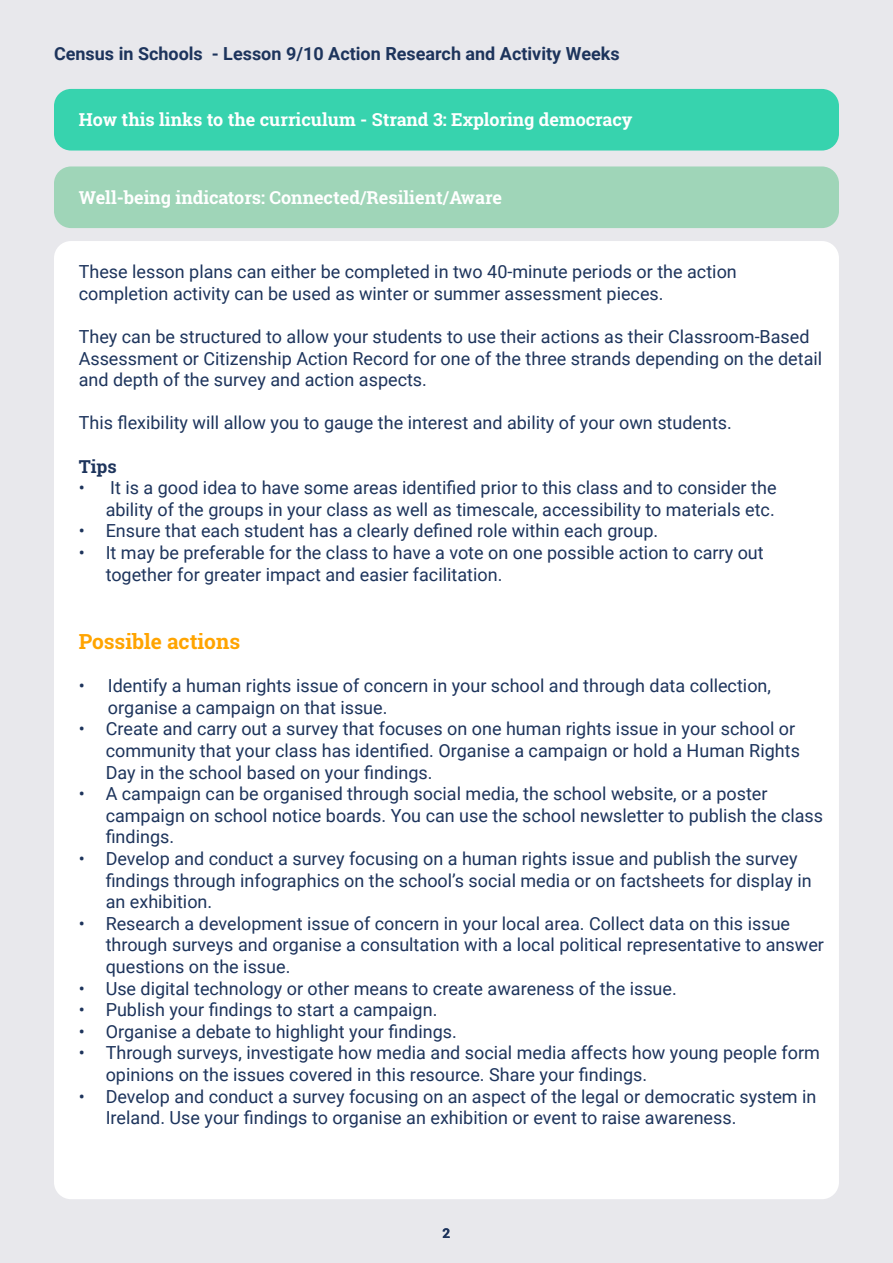
<style>
.page{position:relative;width:893px;height:1263px;background:#e8e8ec}
.page>*{position:absolute;margin:0;border:0;box-sizing:border-box;transform-origin:0 0}
.t1{font:700 21px "Roboto Slab";color:#ffa400}
.t2{font:18px/21.6px "Roboto";color:#1d345c}
.t3{font:700 18px "Roboto Slab";color:#fff}
.t4{font:700 18px "Roboto";color:#1d345c}
.t5{font:700 18px "Roboto Slab";color:#1d345c}
.t6{font:700 13.5px "Roboto";color:#1d345c}
</style>
<div class="page">
<div style="left:54px;top:89px;width:785px;height:62px;background:#37d3ae;border-radius:17px"></div>
<div style="left:54px;top:166px;width:785px;height:62px;background:#9fd5b8;border-radius:17px"></div>
<div style="left:54px;top:241px;width:785px;height:958px;background:#fff;border-radius:17px"></div>
<p class="t4" style="left:54px;top:41px;width:567px">Census in Schools - Lesson 9/10 Action Research and Activity Weeks</p>
<p class="t3" style="left:79px;top:107px;width:555px">How this links to the curriculum - Strand 3: Exploring democracy</p>
<p class="t3" style="left:79px;top:185px;width:425px">Well-being indicators: Connected/Resilient/Aware</p>
<p class="t2" style="left:79px;top:260px;width:660px">These lesson plans can either be completed in two 40-minute periods or the action completion activity can be used as winter or summer assessment pieces.</p>
<p class="t2" style="left:79px;top:325px;width:745px">They can be structured to allow your students to use their actions as their Classroom-Based<br>Assessment or Citizenship Action Record for one of the three strands depending on the detail and depth of the survey and action aspects.</p>
<p class="t2" style="left:79px;top:411px;width:655px">This flexibility will allow you to gauge the interest and ability of your own students.</p>
<p class="t5" style="left:79px;top:454px;width:40px">Tips</p>
<p class="t2" style="left:79px;top:476px;width:699px;text-align:right">• It is a good idea to have some areas identified prior to this class and to consider the ability of the groups in your class as well as timescale, accessibility to materials etc.</p>
<p class="t2" style="left:79px;top:519px;width:581px">• Ensure that each student has a clearly defined role within each group.</p>
<p class="t2" style="left:106px;top:541px;width:660px;text-indent:-27px">• It may be preferable for the class to have a vote on one possible action to carry out together for greater impact and easier facilitation.</p>
<p class="t1" style="left:79px;top:627px;width:163px">Possible actions</p>
<p class="t2" style="left:108px;top:674px;width:665px;text-indent:-29px">• Identify a human rights issue of concern in your school and through data collection, organise a campaign on that issue.</p>
<p class="t2" style="left:106px;top:717px;width:696px;text-indent:-27px">• Create and carry out a survey that focuses on one human rights issue in your school or community that your class has identified. Organise a campaign or hold a Human Rights<br>Day in the school based on your findings.</p>
<p class="t2" style="left:106px;top:782px;width:719px;text-indent:-27px">• A campaign can be organised through social media, the school website, or a poster campaign on school notice boards. You can use the school newsletter to publish the class findings.</p>
<p class="t2" style="left:106px;top:847px;width:708px;text-indent:-27px">• Develop and conduct a survey focusing on a human rights issue and publish the survey findings through infographics on the school’s social media or on factsheets for display in an exhibition.</p>
<p class="t2" style="left:106px;top:912px;width:720px;text-indent:-27px">• Research a development issue of concern in your local area. Collect data on this issue through surveys and organise a consultation with a local political representative to answer questions on the issue.</p>
<p class="t2" style="left:79px;top:977px;width:600px">• Use digital technology or other means to create awareness of the issue.</p>
<p class="t2" style="left:79px;top:998px;width:360px">• Publish your findings to start a campaign.</p>
<p class="t2" style="left:79px;top:1020px;width:380px">• Organise a debate to highlight your findings.</p>
<p class="t2" style="left:106px;top:1041px;width:716px;text-indent:-27px">• Through surveys, investigate how media and social media affects how young people form opinions on the issues covered in this resource. Share your findings.</p>
<p class="t2" style="left:106px;top:1085px;width:712px;text-indent:-27px">• Develop and conduct a survey focusing on an aspect of the legal or democratic system in<br>Ireland. Use your findings to organise an exhibition or event to raise awareness.</p>
<p class="t6" style="left:443px;top:1224px;width:9px">2</p>
</div>
